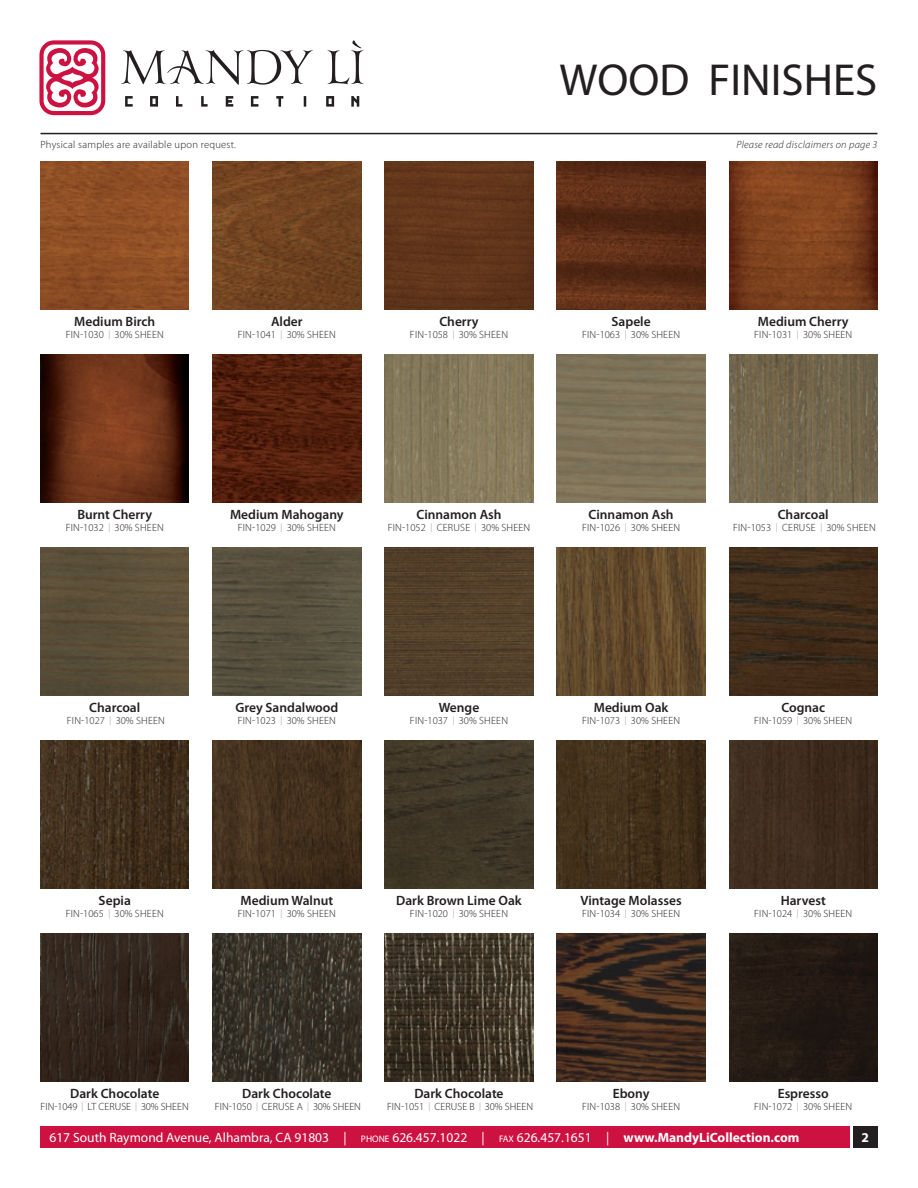
<style>
.page{position:relative;width:918px;height:1188px;background:#fff}
.page>*{position:absolute;margin:0;border:0;box-sizing:border-box;transform-origin:0 0}
.t1{font:45px "Myriad Pro";color:#231f20}
.t2{font:600 13.5px "Myriad Pro";color:#231f20}
.t3{font:13.5px "Myriad Pro";color:#fff}
.t4{font:700 13.5px "Myriad Pro";color:#fff}
.t5{font:300 10.5px "Myriad Pro";letter-spacing:.02em;color:#231f20}
.t6{font:italic 300 10.5px "Myriad Pro";letter-spacing:.025em;color:#231f20}
.s1{font-size:9px;color:#939598}
.s2{font-size:9.45px}
.s3{font-weight:700}
</style>
<div class="page">
<img style="left:729px;top:161px;width:149px;height:149px">
<img style="left:385px;top:161px;width:148px;height:149px">
<img style="left:385px;top:354px;width:148px;height:149px">
<img style="left:557px;top:354px;width:148px;height:149px">
<img style="left:729px;top:354px;width:149px;height:149px">
<img style="left:40px;top:547px;width:149px;height:149px">
<img style="left:213px;top:547px;width:148px;height:149px">
<img style="left:40px;top:933px;width:149px;height:149px">
<img style="left:213px;top:933px;width:148px;height:149px">
<img style="left:385px;top:933px;width:148px;height:149px">
<img style="left:385px;top:547px;width:148px;height:149px">
<img style="left:385px;top:740px;width:148px;height:149px">
<img style="left:557px;top:933px;width:148px;height:149px">
<hr style="left:40px;top:133px;width:838px;height:1px;background:#231f20">
<img style="left:213px;top:740px;width:148px;height:149px">
<img style="left:40px;top:740px;width:149px;height:149px">
<div style="left:40px;top:1126px;width:810px;height:22px;background:#cd1141"></div>
<div style="left:853px;top:1126px;width:25px;height:22px;background:#231f20"></div>
<img style="left:557px;top:740px;width:148px;height:149px">
<img style="left:729px;top:740px;width:149px;height:149px">
<img style="left:557px;top:547px;width:148px;height:149px">
<img style="left:40px;top:354px;width:149px;height:149px">
<img style="left:213px;top:354px;width:148px;height:149px">
<img style="left:557px;top:161px;width:148px;height:149px">
<img style="left:729px;top:547px;width:149px;height:149px">
<img style="left:213px;top:161px;width:148px;height:149px">
<img style="left:40px;top:161px;width:149px;height:149px">
<div style="left:729px;top:933px;width:149px;height:149px;background:#231913"></div>
<svg style="left:121px;top:40px;width:242px;height:67px"></svg>
<svg style="left:39px;top:40px;width:66px;height:75px"></svg>
<h1 class="t1" style="left:559px;top:55px;width:320px">WOOD FINISHES</h1>
<p class="t5" style="left:40px;top:138px;width:197px">Physical samples are available upon request.</p>
<p class="t6" style="left:737px;top:139px;width:142px">Please read disclaimers on page 3</p>
<p class="t2" style="left:74px;top:314px;width:83px">Medium Birch</p>
<p class="t5" style="left:66px;top:329px;width:100px">FIN-1030 <span class="s1">|</span> 30% SHEEN</p>
<p class="t2" style="left:271px;top:314px;width:33px">Alder</p>
<p class="t5" style="left:238px;top:329px;width:100px">FIN-1041 <span class="s1">|</span> 30% SHEEN</p>
<p class="t2" style="left:439px;top:314px;width:41px">Cherry</p>
<p class="t5" style="left:410px;top:329px;width:100px">FIN-1058 <span class="s1">|</span> 30% SHEEN</p>
<p class="t2" style="left:612px;top:314px;width:41px">Sapele</p>
<p class="t5" style="left:582px;top:329px;width:100px">FIN-1063 <span class="s1">|</span> 30% SHEEN</p>
<p class="t2" style="left:758px;top:314px;width:92px">Medium Cherry</p>
<p class="t5" style="left:754px;top:329px;width:100px">FIN-1031 <span class="s1">|</span> 30% SHEEN</p>
<p class="t2" style="left:77px;top:507px;width:76px">Burnt Cherry</p>
<p class="t5" style="left:66px;top:522px;width:100px">FIN-1032 <span class="s1">|</span> 30% SHEEN</p>
<p class="t2" style="left:230px;top:507px;width:115px">Medium Mahogany</p>
<p class="t5" style="left:238px;top:522px;width:100px">FIN-1029 <span class="s1">|</span> 30% SHEEN</p>
<p class="t2" style="left:416px;top:507px;width:87px">Cinnamon Ash</p>
<p class="t5" style="left:388px;top:522px;width:144px">FIN-1052 <span class="s1">|</span> CERUSE <span class="s1">|</span> 30% SHEEN</p>
<p class="t2" style="left:589px;top:507px;width:87px">Cinnamon Ash</p>
<p class="t5" style="left:582px;top:522px;width:100px">FIN-1026 <span class="s1">|</span> 30% SHEEN</p>
<p class="t2" style="left:778px;top:507px;width:53px">Charcoal</p>
<p class="t5" style="left:733px;top:522px;width:144px">FIN-1053 <span class="s1">|</span> CERUSE <span class="s1">|</span> 30% SHEEN</p>
<p class="t2" style="left:89px;top:700px;width:53px">Charcoal</p>
<p class="t5" style="left:67px;top:715px;width:100px">FIN-1027 <span class="s1">|</span> 30% SHEEN</p>
<p class="t2" style="left:235px;top:700px;width:105px">Grey Sandalwood</p>
<p class="t5" style="left:238px;top:715px;width:100px">FIN-1023 <span class="s1">|</span> 30% SHEEN</p>
<p class="t2" style="left:439px;top:700px;width:42px">Wenge</p>
<p class="t5" style="left:410px;top:715px;width:100px">FIN-1037 <span class="s1">|</span> 30% SHEEN</p>
<p class="t2" style="left:594px;top:700px;width:76px">Medium Oak</p>
<p class="t5" style="left:582px;top:715px;width:100px">FIN-1073 <span class="s1">|</span> 30% SHEEN</p>
<p class="t2" style="left:781px;top:700px;width:45px">Cognac</p>
<p class="t5" style="left:754px;top:715px;width:100px">FIN-1059 <span class="s1">|</span> 30% SHEEN</p>
<p class="t2" style="left:99px;top:893px;width:34px">Sepia</p>
<p class="t5" style="left:66px;top:908px;width:100px">FIN-1065 <span class="s1">|</span> 30% SHEEN</p>
<p class="t2" style="left:241px;top:893px;width:94px">Medium Walnut</p>
<p class="t5" style="left:238px;top:908px;width:100px">FIN-1071 <span class="s1">|</span> 30% SHEEN</p>
<p class="t2" style="left:396px;top:893px;width:127px">Dark Brown Lime Oak</p>
<p class="t5" style="left:410px;top:908px;width:100px">FIN-1020 <span class="s1">|</span> 30% SHEEN</p>
<p class="t2" style="left:581px;top:893px;width:103px">Vintage Molasses</p>
<p class="t5" style="left:582px;top:908px;width:100px">FIN-1034 <span class="s1">|</span> 30% SHEEN</p>
<p class="t2" style="left:781px;top:893px;width:47px">Harvest</p>
<p class="t5" style="left:754px;top:908px;width:100px">FIN-1024 <span class="s1">|</span> 30% SHEEN</p>
<p class="t2" style="left:70px;top:1086px;width:91px">Dark Chocolate</p>
<p class="t5" style="left:41px;top:1101px;width:150px">FIN-1049 <span class="s1">|</span> LT CERUSE <span class="s1">|</span> 30% SHEEN</p>
<p class="t2" style="left:242px;top:1086px;width:91px">Dark Chocolate</p>
<p class="t5" style="left:215px;top:1101px;width:148px">FIN-1050 <span class="s1">|</span> CERUSE A <span class="s1">|</span> 30% SHEEN</p>
<p class="t2" style="left:414px;top:1086px;width:91px">Dark Chocolate</p>
<p class="t5" style="left:387px;top:1101px;width:148px">FIN-1051 <span class="s1">|</span> CERUSE B <span class="s1">|</span> 30% SHEEN</p>
<p class="t2" style="left:613px;top:1086px;width:38px">Ebony</p>
<p class="t5" style="left:582px;top:1101px;width:100px">FIN-1038 <span class="s1">|</span> 30% SHEEN</p>
<p class="t2" style="left:778px;top:1086px;width:53px">Espresso</p>
<p class="t5" style="left:754px;top:1101px;width:100px">FIN-1072 <span class="s1">|</span> 30% SHEEN</p>
<p class="t3" style="left:49px;top:1130px;width:752px">617 South Raymond Avenue, Alhambra, CA 91803 | <span class="s2">PHONE</span> 626.457.1022 | <span class="s2">FAX</span> 626.457.1651 | <span class="s3">www.MandyLiCollection.com</span></p>
<p class="t4" style="left:862px;top:1130px;width:9px">2</p>
</div>
